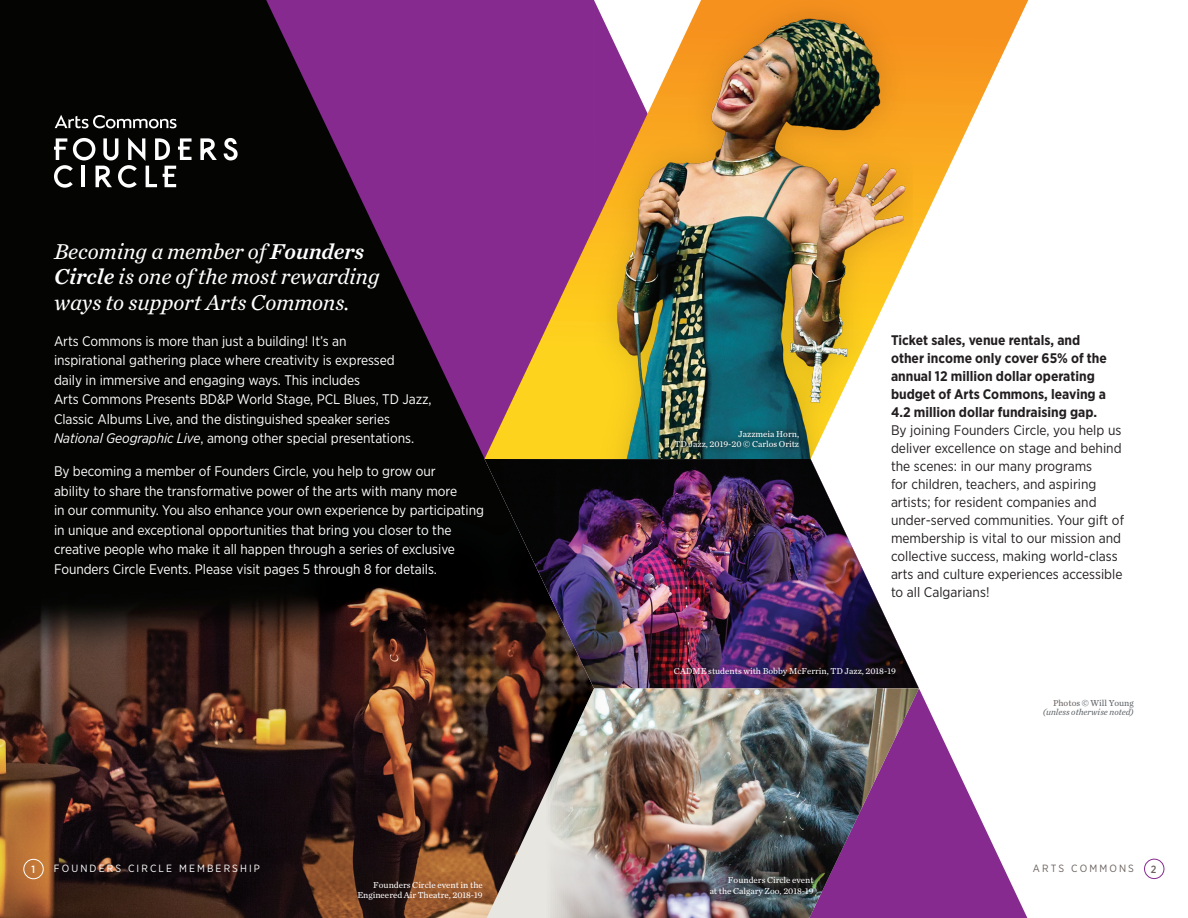
<style>
.page{position:relative;width:1188px;height:918px;background:#fff}
.page>*{position:absolute;margin:0;border:0;box-sizing:border-box;transform-origin:0 0}
.Body_copy{font:italic 22.5px/25.5px "Chronicle Text G2";color:#fff}
.Body_copy-2{font:13.8px/19.5px "Gotham Narrow";letter-spacing:-.005em;color:#fff}
.Body_copy-3{font:13.8px/18px "Gotham Narrow";color:#231f20}
.t1{font:10.5px "Gotham Narrow";letter-spacing:.2em;color:#fff}
.t2{font:10.5px "Gotham Narrow";letter-spacing:.2em;color:#6b6360}
.Body_copy-4{font:500 10.5px "Gotham Narrow";color:#fff}
.Body_copy-5{font:500 10.5px "Gotham Narrow";color:#6b6360}
.t3{font:9px/10.5px "Chronicle Text G2";color:#fff;text-align:right}
.t4{font:italic 9px/9px "Chronicle Text G2";color:#5e6367;text-align:right}
.s1{font-family:"Chronicle Text G2 Semi"}
.s2{font-style:italic}
.s3{font-weight:700}
.s4{font-style:normal;color:#6b6360}
.s5{font-style:normal}
</style>
<div class="page">
<img style="left:0;top:0;width:484px;height:918px">
<svg style="left:266px;top:0;width:328px;height:688px"></svg>
<svg style="left:919px;top:688px;width:108px;height:230px;fill:#862a90"></svg>
<img style="left:594px;top:459px;width:325px;height:229px">
<svg style="left:913px;top:0;width:115px;height:243px"></svg>
<img style="left:594px;top:0;width:319px;height:459px">
<img style="left:594px;top:688px;width:325px;height:230px">
<div style="left:668px;top:424px;width:138px;height:31px;background:#231f20;opacity:.58"></div>
<img style="left:484px;top:227px;width:110px;height:691px">
<img style="left:511px;top:227px;width:83px;height:232px">
<svg style="left:55px;top:115px;width:122px;height:13px"></svg>
<svg style="left:200px;top:138px;width:17px;height:22px"></svg>
<svg style="left:224px;top:138px;width:14px;height:22px"></svg>
<svg style="left:54px;top:137px;width:138px;height:51px"></svg>
<div style="left:24px;top:859px;width:19px;height:20px;border:1px solid #fff;border-radius:50%"></div>
<div style="left:1144px;top:859px;width:20px;height:20px;border:1px solid #862a90;border-radius:50%"></div>
<p class="Body_copy" style="left:54px;top:237px;width:327px">Becoming a member of <span class="s1">Founders<br>Circle</span> is one of the most rewarding ways to support Arts Commons.</p>
<p class="Body_copy-2" style="left:54px;top:331px;width:379px">Arts Commons is more than just a building! It’s an<br>inspirational gathering place where creativity is expressed<br>daily in immersive and engaging ways. This includes<br>Arts Commons Presents BD&amp;P World Stage, PCL Blues, TD Jazz, Classic Albums Live, and the distinguished speaker series <span class="s2">National Geographic Live</span>, among other special presentations.</p>
<p class="Body_copy-2" style="left:54px;top:461px;width:431px">By becoming a member of Founders Circle, you help to grow our<br>ability to share the transformative power of the arts with many more<br>in our community. You also enhance your own experience by participating in unique and exceptional opportunities that bring you closer to the creative people who make it all happen through a series of exclusive Founders Circle Events. Please visit pages 5 through 8 for details.</p>
<p class="t3" style="left:675px;top:428px;width:126px">Jazzmeia Horn,<br>TD Jazz, 2019-20 © Carlos Oritz</p>
<p class="Body_copy-3" style="left:891px;top:331px;width:235px"><span class="s3">Ticket sales, venue rentals, and<br>other income only cover 65% of the annual 12 million dollar operating budget of Arts Commons, leaving a 4.2 million dollar fundraising gap.<br></span>By joining Founders Circle, you help us deliver excellence on stage and behind the scenes: in our many programs<br>for children, teachers, and aspiring artists; for resident companies and under-served communities. Your gift of membership is vital to our mission and collective success, making world-class arts and culture experiences accessible to all Calgarians!</p>
<p class="t3" style="left:674px;top:665px;width:223px">CADME students with Bobby McFerrin, TD Jazz, 2018-19</p>
<p class="t4" style="left:1043px;top:698px;width:93px"><span class="s4">Photo</span><span class="s5">s © Will Young </span>(unless otherwise noted)</p>
<p class="Body_copy-4" style="left:32px;top:862px;width:5px">1</p>
<p class="t1" style="left:54px;top:862px;width:208px">FOUNDERS CIRCLE MEMBERSHIP</p>
<p class="t2" style="left:1033px;top:862px;width:103px">ARTS COMMONS</p>
<p class="Body_copy-5" style="left:1151px;top:862px;width:7px">2</p>
<p class="t3" style="left:357px;top:879px;width:127px">Founders Circle event in the<br>Engineered Air Theatre, 2018-19</p>
<p class="t3" style="left:710px;top:875px;width:106px">Founders Circle event<br>at the Calgary Zoo, 2018-19</p>
</div>
